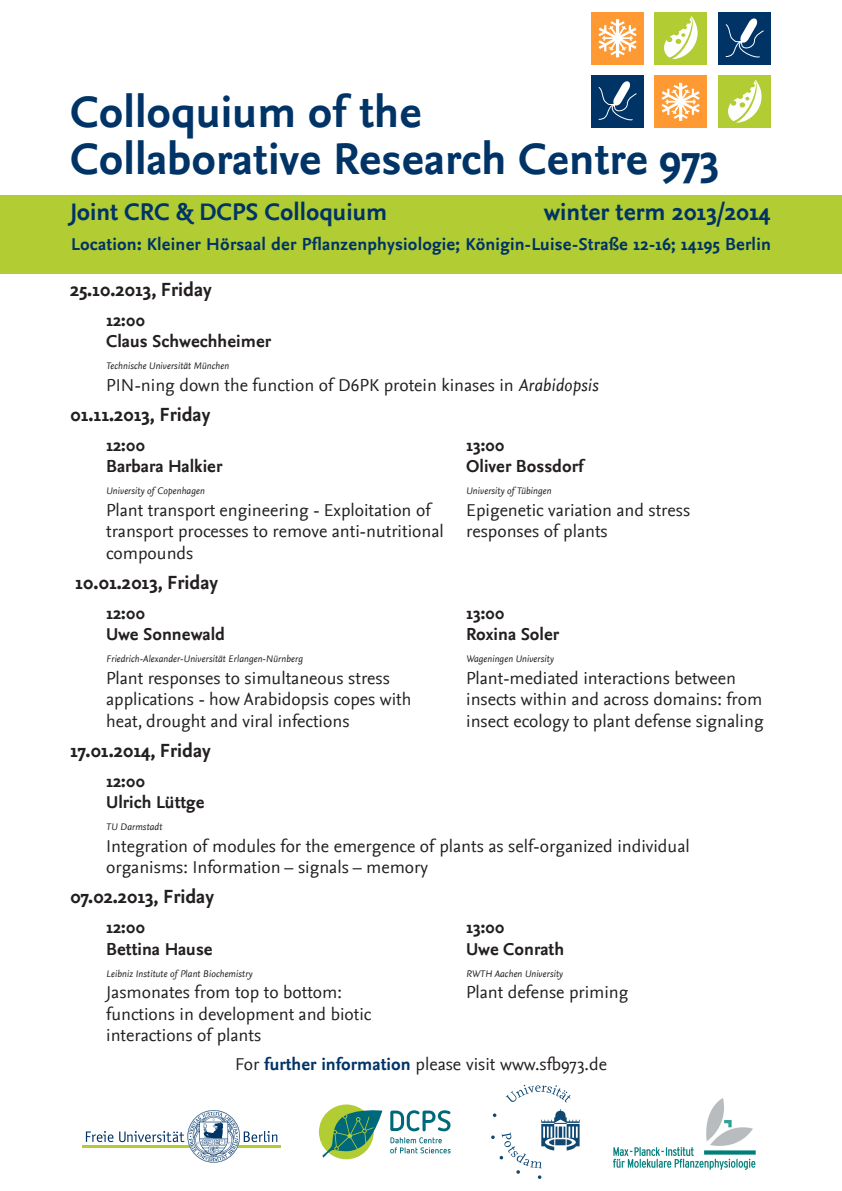
<style>
.page{position:relative;width:842px;height:1191px;background:#fff}
.page>*{position:absolute;margin:0;border:0;box-sizing:border-box;transform-origin:0 0}
.Headline{font:700 46px/47px "Nexus Sans";color:#036}
.Headline-2{font:700 25px "Nexus Sans";color:#036}
.t1{font:700 20px "Nexus Sans";color:#231f20}
.t2{font:18px/21.6px "Nexus Sans";color:#231f20}
.t3{font:700 18px "Nexus Sans";color:#231f20}
.t4{font:700 18px "Nexus Sans";letter-spacing:.01em;color:#036}
.t5{font:italic 10px "Nexus Sans";color:#231f20}
.s1{font-style:italic}
.s2{font-weight:700;color:#036}
</style>
<div class="page">
<div style="left:718px;top:75px;width:53px;height:53px;background:#b2cc33"></div>
<div style="left:591px;top:75px;width:53px;height:53px;background:#036"></div>
<div style="left:591px;top:12px;width:53px;height:53px;background:#f93"></div>
<div style="left:654px;top:12px;width:53px;height:53px;background:#b2cc33"></div>
<div style="left:654px;top:75px;width:53px;height:53px;background:#f93"></div>
<div style="left:718px;top:12px;width:53px;height:53px;background:#036"></div>
<svg style="left:598px;top:81px;width:39px;height:40px"></svg>
<svg style="left:664px;top:16px;width:34px;height:43px"></svg>
<svg style="left:598px;top:19px;width:39px;height:38px"></svg>
<svg style="left:662px;top:83px;width:38px;height:38px"></svg>
<svg style="left:728px;top:79px;width:33px;height:44px"></svg>
<svg style="left:725px;top:18px;width:39px;height:40px"></svg>
<div style="left:0;top:195px;width:842px;height:78px;background:#b2cc33"></div>
<svg style="left:86px;top:1131px;width:27px;height:11px"></svg>
<hr style="left:82px;top:1145px;width:198px;height:3px;background:#b2cc33">
<svg style="left:119px;top:1110px;width:158px;height:52px"></svg>
<svg style="left:390px;top:1110px;width:60px;height:21px"></svg>
<svg style="left:390px;top:1137px;width:61px;height:16px"></svg>
<svg style="left:319px;top:1104px;width:55px;height:55px"></svg>
<svg style="left:322px;top:1107px;width:60px;height:50px"></svg>
<svg style="left:506px;top:1084px;width:64px;height:18px"></svg>
<svg style="left:491px;top:1109px;width:89px;height:70px"></svg>
<img style="left:614px;top:1098px;width:141px;height:71px">
<p class="Headline" style="left:70px;top:88px;width:650px">Colloquium of the<br>Collaborative Research Centre 973</p>
<p class="Headline-2" style="left:70px;top:198px;width:319px">Joint CRC &amp; DCPS Colloquium</p>
<p class="Headline-2" style="left:544px;top:198px;width:228px">winter term 2013/2014</p>
<p class="t4" style="left:71px;top:234px;width:701px">Location: Kleiner Hörsaal der Pflanzenphysiologie; Königin-Luise-Straße 12-16; 14195 Berlin</p>
<p class="t1" style="left:70px;top:278px;width:143px">25.10.2013, Friday</p>
<p class="t3" style="left:106px;top:310px;width:40px">12:00</p>
<p class="t3" style="left:106px;top:331px;width:166px">Claus Schwechheimer</p>
<p class="t5" style="left:106px;top:360px;width:124px">Technische Universität München</p>
<p class="t2" style="left:106px;top:374px;width:494px">PIN-ning down the function of D6PK protein kinases in <span class="s1">Arabidopsis</span></p>
<p class="t1" style="left:70px;top:403px;width:142px">01.11.2013, Friday</p>
<p class="t3" style="left:106px;top:434px;width:40px">12:00</p>
<p class="t3" style="left:466px;top:434px;width:40px">13:00</p>
<p class="t3" style="left:106px;top:456px;width:118px">Barbara Halkier</p>
<p class="t3" style="left:466px;top:456px;width:119px">Oliver Bossdorf</p>
<p class="t5" style="left:106px;top:485px;width:100px">University of Copenhagen</p>
<p class="t5" style="left:466px;top:485px;width:87px">University of Tübingen</p>
<p class="t2" style="left:106px;top:499px;width:326px">Plant transport engineering - Exploitation of</p>
<p class="t2" style="left:106px;top:499px;width:586px;text-indent:360px">Epigenetic variation and stress transport processes to remove anti-nutritional responses of plants</p>
<p class="t2" style="left:106px;top:542px;width:89px">compounds</p>
<p class="t1" style="left:75px;top:571px;width:144px">10.01.2013, Friday</p>
<p class="t3" style="left:106px;top:602px;width:40px">12:00</p>
<p class="t3" style="left:466px;top:602px;width:40px">13:00</p>
<p class="t3" style="left:106px;top:624px;width:120px">Uwe Sonnewald</p>
<p class="t3" style="left:466px;top:624px;width:94px">Roxina Soler</p>
<p class="t5" style="left:106px;top:653px;width:198px">Friedrich-Alexander-Universität Erlangen-Nürnberg</p>
<p class="t5" style="left:466px;top:653px;width:89px">Wageningen University</p>
<p class="t2" style="left:106px;top:667px;width:285px">Plant responses to simultaneous stress</p>
<p class="t2" style="left:466px;top:667px;width:271px">Plant-mediated interactions between</p>
<p class="t2" style="left:106px;top:688px;width:307px">applications - how Arabidopsis copes with</p>
<p class="t2" style="left:466px;top:688px;width:298px">insects within and across domains: from</p>
<p class="t2" style="left:106px;top:710px;width:245px">heat, drought and viral infections</p>
<p class="t2" style="left:466px;top:710px;width:299px">insect ecology to plant defense signaling</p>
<p class="t1" style="left:70px;top:739px;width:142px">17.01.2014, Friday</p>
<p class="t3" style="left:106px;top:770px;width:40px">12:00</p>
<p class="t3" style="left:106px;top:792px;width:100px">Ulrich Lüttge</p>
<p class="t5" style="left:106px;top:821px;width:58px">TU Darmstadt</p>
<p class="t2" style="left:106px;top:835px;width:585px">Integration of modules for the emergence of plants as self-organized individual organisms: Information – signals – memory</p>
<p class="t1" style="left:70px;top:885px;width:145px">07.02.2013, Friday</p>
<p class="t3" style="left:106px;top:917px;width:40px">12:00</p>
<p class="t3" style="left:466px;top:917px;width:40px">13:00</p>
<p class="t3" style="left:106px;top:938px;width:108px">Bettina Hause</p>
<p class="t3" style="left:466px;top:938px;width:100px">Uwe Conrath</p>
<p class="t5" style="left:106px;top:967px;width:148px">Leibniz Institute of Plant Biochemistry</p>
<p class="t5" style="left:466px;top:967px;width:98px">RWTH Aachen University</p>
<p class="t2" style="left:106px;top:981px;width:237px">Jasmonates from top to bottom:</p>
<p class="t2" style="left:466px;top:981px;width:164px">Plant defense priming</p>
<p class="t2" style="left:106px;top:1003px;width:267px">functions in development and biotic interactions of plants</p>
<p class="t2" style="left:235px;top:1053px;width:373px">For <span class="s2">further information</span> please visit www.sfb973.de</p>
</div>
